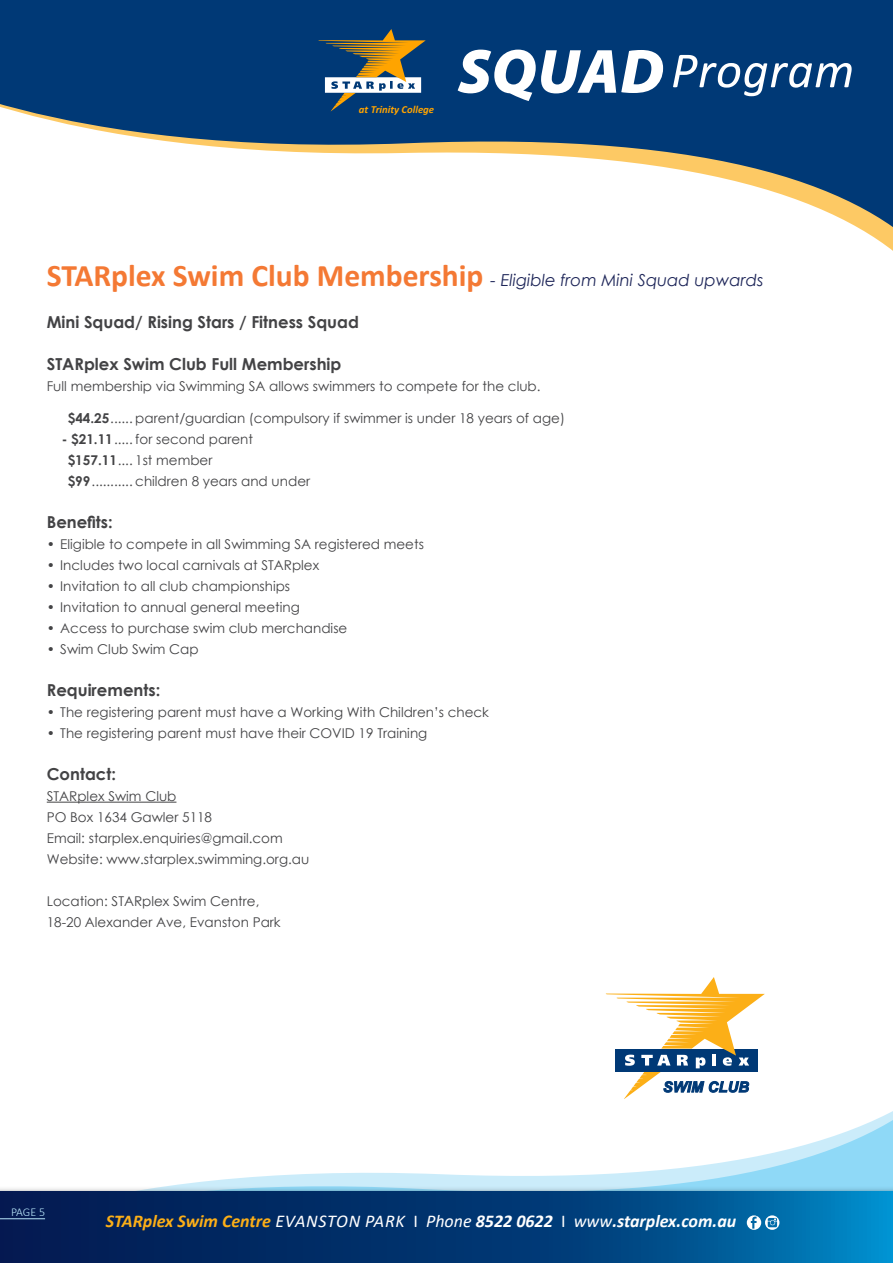
<style>
.page{position:relative;width:893px;height:1263px;background:#fff}
.page>*{position:absolute;margin:0;border:0;box-sizing:border-box;transform-origin:0 0}
.t1{font:italic 51px "Calibri";letter-spacing:.01em;color:#fff}
.t2{font:italic 700 18px "Calibri";color:#fff}
.t3{font:700 16.5px "Century Gothic";color:#434345}
.t4{font:italic 16.5px "Century Gothic";color:#1e2659}
.t5{font:13.5px/21px "Century Gothic";color:#434345}
.t6{font:300 12px "Calibri";color:#b9e6fa}
.t7{font:italic 700 10.65px "Calibri";color:#ffa400}
.s1{font-family:"Myriad Pro";font-weight:900;font-size:63px}
.s2{font-family:"Calibri";font-weight:700;font-style:normal;font-size:31.5px;color:#f47934}
.s3{font-weight:700}
.s4{color:#fcaf17}
.s5{font-weight:400}
.s6{font-weight:400;font-style:normal}
</style>
<div class="page">
<svg style="left:0;top:0;width:893px;height:251px;fill:#003976"></svg>
<svg style="left:169px;top:1111px;width:724px;height:75px"></svg>
<div style="left:0;top:1186px;width:893px;height:77px;background:#000;opacity:.75"></div>
<svg style="left:0;top:1192px;width:893px;height:71px"></svg>
<svg style="left:747px;top:1215px;width:32px;height:15px"></svg>
<svg style="left:318px;top:29px;width:108px;height:82px"></svg>
<hr style="left:47px;top:802px;width:129px;height:1px;background:#434345">
<hr style="left:0;top:1218px;width:45px;height:1px;background:#b9e6fa">
<svg style="left:606px;top:977px;width:159px;height:122px"></svg>
<p class="t7" style="left:359px;top:102px;width:77px">at Trinity College</p>
<h1 class="t1" style="left:458px;top:35px;width:398px"><span class="s1">SQUAD</span>Program</h1>
<p class="t4" style="left:47px;top:269px;width:718px"><span class="s2">STARplex Swim Club Membership</span> - Eligible from Mini Squad upwards</p>
<p class="t3" style="left:47px;top:310px;width:314px">Mini Squad/ Rising Stars / Fitness Squad</p>
<p class="t3" style="left:47px;top:352px;width:296px">STARplex Swim Club Full Membership</p>
<p class="t5" style="left:47px;top:376px;width:495px">Full membership via Swimming SA allows swimmers to compete for the club.</p>
<p class="t5" style="left:68px;top:407px;width:499px"><span class="s3">$44.25</span>...... parent/guardian (compulsory if swimmer is under 18 years of age)</p>
<p class="t5" style="left:68px;top:428px;width:244px;text-indent:-6px"><span class="s3">- $21.11</span>..... for second parent <span class="s3">$157.11</span>.... 1st member<br><span class="s3">$99</span>........... children 8 years and under</p>
<p class="t3" style="left:47px;top:509px;width:68px">Benefits:</p>
<p class="t5" style="left:47px;top:533px;width:379px">• Eligible to compete in all Swimming SA registered meets</p>
<p class="t5" style="left:47px;top:554px;width:274px">• Includes two local carnivals at STARplex</p>
<p class="t5" style="left:47px;top:575px;width:245px">• Invitation to all club championships</p>
<p class="t5" style="left:47px;top:596px;width:254px">• Invitation to annual general meeting</p>
<p class="t5" style="left:47px;top:617px;width:302px">• Access to purchase swim club merchandise</p>
<p class="t5" style="left:47px;top:638px;width:153px">• Swim Club Swim Cap</p>
<p class="t3" style="left:47px;top:677px;width:115px">Requirements:</p>
<p class="t5" style="left:47px;top:701px;width:444px">• The registering parent must have a Working With Children’s check</p>
<p class="t5" style="left:47px;top:722px;width:382px">• The registering parent must have their COVID 19 Training</p>
<p class="t3" style="left:47px;top:761px;width:71px">Contact:</p>
<p class="t5" style="left:47px;top:785px;width:264px">STARplex Swim Club<br>PO Box 1634 Gawler 5118<br>Email: starplex.enquiries@gmail.com<br>Website: www.starplex.swimming.org.au</p>
<p class="t5" style="left:47px;top:890px;width:235px">Location: STARplex Swim Centre,<br>18-20 Alexander Ave, Evanston Park</p>
<p class="t6" style="left:11px;top:1204px;width:36px">PAGE 5</p>
<h2 class="t2" style="left:106px;top:1209px;width:632px"><span class="s4">STARplex Swim Centre</span> <span class="s5">EVANSTON PARK</span> <span class="s6">I</span> <span class="s5">Phone</span> 8522 0622 <span class="s6">I</span> <span class="s5">www</span>.starplex.com.au</h2>
</div>
